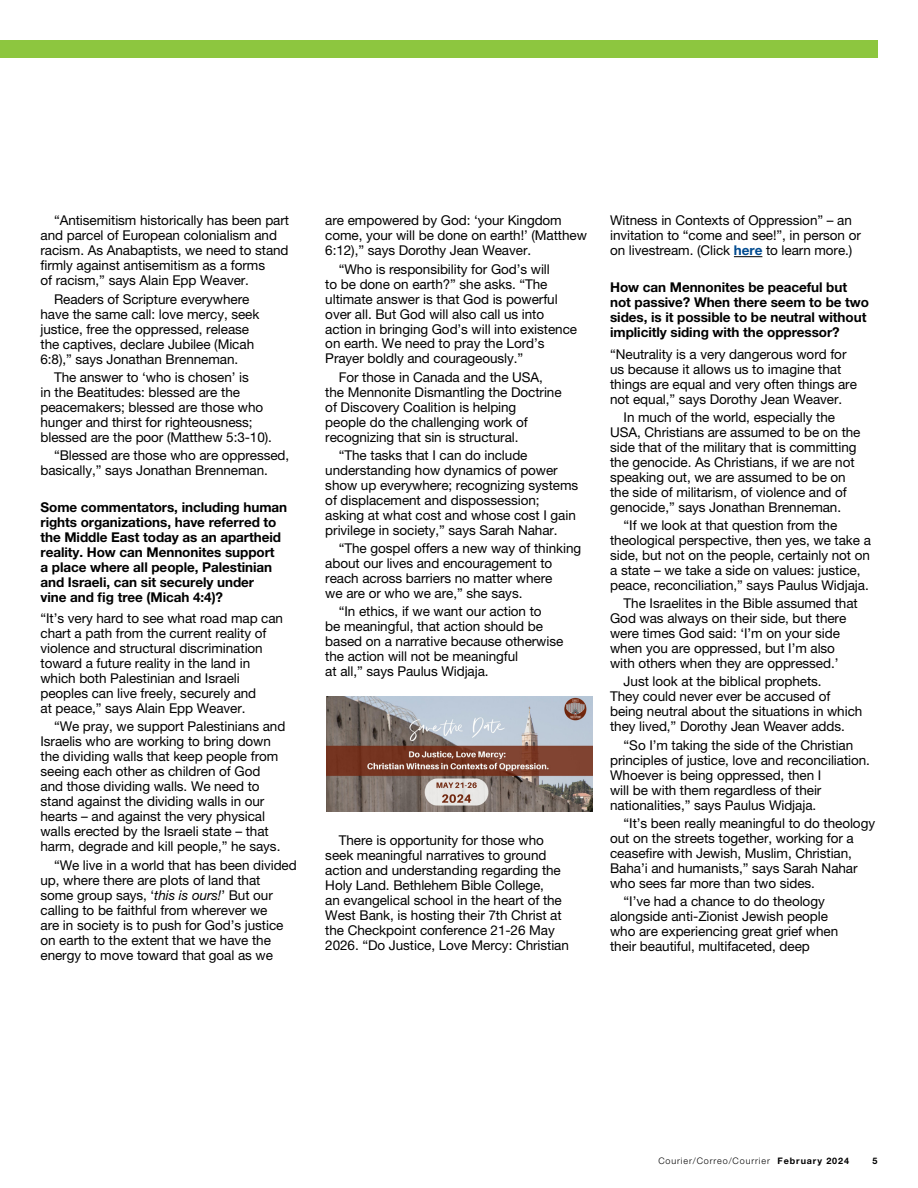
<style>
.page{position:relative;width:918px;height:1188px;background:#fff}
.page>*{position:absolute;margin:0;border:0;box-sizing:border-box;transform-origin:0 0}
.t1{font:13.5px/15px "Helvetica Neue LT Std";letter-spacing:-.005em;color:#000}
.t2{font:700 13.5px/15px "Helvetica Neue LT Std";letter-spacing:-.005em;color:#000}
.t3{font:300 9px "Helvetica Neue LT Std";letter-spacing:.1em;color:#000}
.t4{font:700 9px "Helvetica Neue LT Std";color:#000}
.s1{font-style:italic}
.s2{font-weight:700;color:#004a8f}
.s3{font-weight:700}
</style>
<div class="page">
<svg style="left:734px;top:256px;width:28px;height:1px"></svg>
<div style="left:0;top:40px;width:878px;height:18px;background:#8dc63f"></div>
<img style="left:326px;top:697px;width:267px;height:115px">
<p class="t1" style="left:40px;top:213px;width:250px;text-indent:14px">“Antisemitism historically has been part and parcel of European colonialism and racism. As Anabaptists, we need to stand firmly against antisemitism as a forms<br>of racism,” says Alain Epp Weaver.</p>
<p class="t1" style="left:40px;top:291px;width:220px;text-indent:14px">Readers of Scripture everywhere have the same call: love mercy, seek justice, free the oppressed, release the captives, declare Jubilee (Micah 6:8),” says Jonathan Brenneman.</p>
<p class="t1" style="left:40px;top:369px;width:233px;text-indent:14px">The answer to ‘who is chosen’ is<br>in the Beatitudes: blessed are the peacemakers; blessed are those who hunger and thirst for righteousness; blessed are the poor (Matthew 5:3-10).</p>
<p class="t1" style="left:40px;top:448px;width:250px;text-indent:14px">“Blessed are those who are oppressed, basically,” says Jonathan Brenneman.</p>
<p class="t2" style="left:40px;top:499px;width:248px">Some commentators, including human rights organizations, have referred to the Middle East today as an apartheid reality. How can Mennonites support<br>a place where all people, Palestinian and Israeli, can sit securely under<br>vine and fig tree (Micah 4:4)?</p>
<p class="t1" style="left:40px;top:611px;width:244px">“It’s very hard to see what road map can chart a path from the current reality of violence and structural discrimination toward a future reality in the land in which both Palestinian and Israeli peoples can live freely, securely and<br>at peace,” says Alain Epp Weaver.</p>
<p class="t1" style="left:40px;top:719px;width:246px;text-indent:14px">“We pray, we support Palestinians and Israelis who are working to bring down the dividing walls that keep people from seeing each other as children of God and those dividing walls. We need to stand against the dividing walls in our hearts – and against the very physical walls erected by the Israeli state – that harm, degrade and kill people,” he says.</p>
<p class="t1" style="left:40px;top:857px;width:258px;text-indent:14px">“We live in a world that has been divided up, where there are plots of land that some group says, ‘<span class="s1">this is ours!</span>’ But our calling to be faithful from wherever we<br>are in society is to push for God’s justice on earth to the extent that we have the energy to move toward that goal as we</p>
<p class="t1" style="left:325px;top:213px;width:263px">are empowered by God: ‘your Kingdom come, your will be done on earth!’ (Matthew<br>6:12),” says Dorothy Jean Weaver.</p>
<p class="t1" style="left:325px;top:261px;width:253px;text-indent:14px">“Who is responsibility for God’s will<br>to be done on earth?” she asks. “The ultimate answer is that God is powerful over all. But God will also call us into action in bringing God’s will into existence on earth. We need to pray the Lord’s Prayer boldly and courageously.”</p>
<p class="t1" style="left:325px;top:369px;width:238px;text-indent:14px">For those in Canada and the USA, the Mennonite Dismantling the Doctrine of Discovery Coalition is helping<br>people do the challenging work of recognizing that sin is structural.</p>
<p class="t1" style="left:325px;top:447px;width:254px;text-indent:14px">“The tasks that I can do include understanding how dynamics of power show up everywhere; recognizing systems of displacement and dispossession; asking at what cost and whose cost I gain privilege in society,” says Sarah Nahar.</p>
<p class="t1" style="left:325px;top:541px;width:257px;text-indent:14px">“The gospel offers a new way of thinking about our lives and encouragement to reach across barriers no matter where<br>we are or who we are,” she says.</p>
<p class="t1" style="left:325px;top:604px;width:240px;text-indent:14px">“In ethics, if we want our action to<br>be meaningful, that action should be based on a narrative because otherwise the action will not be meaningful<br>at all,” says Paulus Widjaja.</p>
<p class="t1" style="left:325px;top:832px;width:245px;text-indent:14px">There is opportunity for those who seek meaningful narratives to ground action and understanding regarding the Holy Land. Bethlehem Bible College,<br>an evangelical school in the heart of the West Bank, is hosting their 7th Christ at the Checkpoint conference 21-26 May 2026. “Do Justice, Love Mercy: Christian</p>
<p class="t1" style="left:610px;top:213px;width:252px">Witness in Contexts of Oppression” – an invitation to “come and see!”, in person or on livestream. (Click <span class="s2">here</span> to learn more.)</p>
<p class="t2" style="left:610px;top:279px;width:261px">How can Mennonites be peaceful but not passive? When there seem to be two sides, is it possible to be neutral without implicitly siding with the oppressor?</p>
<p class="t1" style="left:610px;top:346px;width:248px">“Neutrality is a very dangerous word for us because it allows us to imagine that things are equal and very often things are not equal,” says Dorothy Jean Weaver.</p>
<p class="t1" style="left:610px;top:409px;width:252px;text-indent:14px">In much of the world, especially the USA, Christians are assumed to be on the side that of the military that is committing the genocide. As Christians, if we are not speaking out, we are assumed to be on the side of militarism, of violence and of genocide,” says Jonathan Brenneman.</p>
<p class="t1" style="left:610px;top:518px;width:262px;text-indent:14px">“If we look at that question from the theological perspective, then yes, we take a side, but not on the people, certainly not on a state – we take a side on values: justice, peace, reconciliation,” says Paulus Widjaja.</p>
<p class="t1" style="left:610px;top:596px;width:249px;text-indent:14px">The Israelites in the Bible assumed that God was always on their side, but there were times God said: ‘I’m on your side when you are oppressed, but I’m also with others when they are oppressed.’</p>
<p class="t1" style="left:610px;top:674px;width:254px;text-indent:14px">Just look at the biblical prophets.<br>They could never ever be accused of being neutral about the situations in which they lived,” Dorothy Jean Weaver adds.</p>
<p class="t1" style="left:610px;top:737px;width:261px;text-indent:14px">“So I’m taking the side of the Christian principles of justice, love and reconciliation.<br>Whoever is being oppressed, then I<br>will be with them regardless of their nationalities,” says Paulus Widjaja.</p>
<p class="t1" style="left:610px;top:815px;width:266px;text-indent:14px">“It’s been really meaningful to do theology out on the streets together, working for a ceasefire with Jewish, Muslim, Christian, Baha’i and humanists,” says Sarah Nahar who sees far more than two sides.</p>
<p class="t1" style="left:610px;top:894px;width:230px;text-indent:14px">“I’ve had a chance to do theology alongside anti-Zionist Jewish people who are experiencing great grief when their beautiful, multifaceted, deep</p>
<p class="t3" style="left:658px;top:1155px;width:192px">Courier/Correo/Courrier <span class="s3">February 2024</span></p>
<p class="t4" style="left:872px;top:1155px;width:7px">5</p>
</div>
